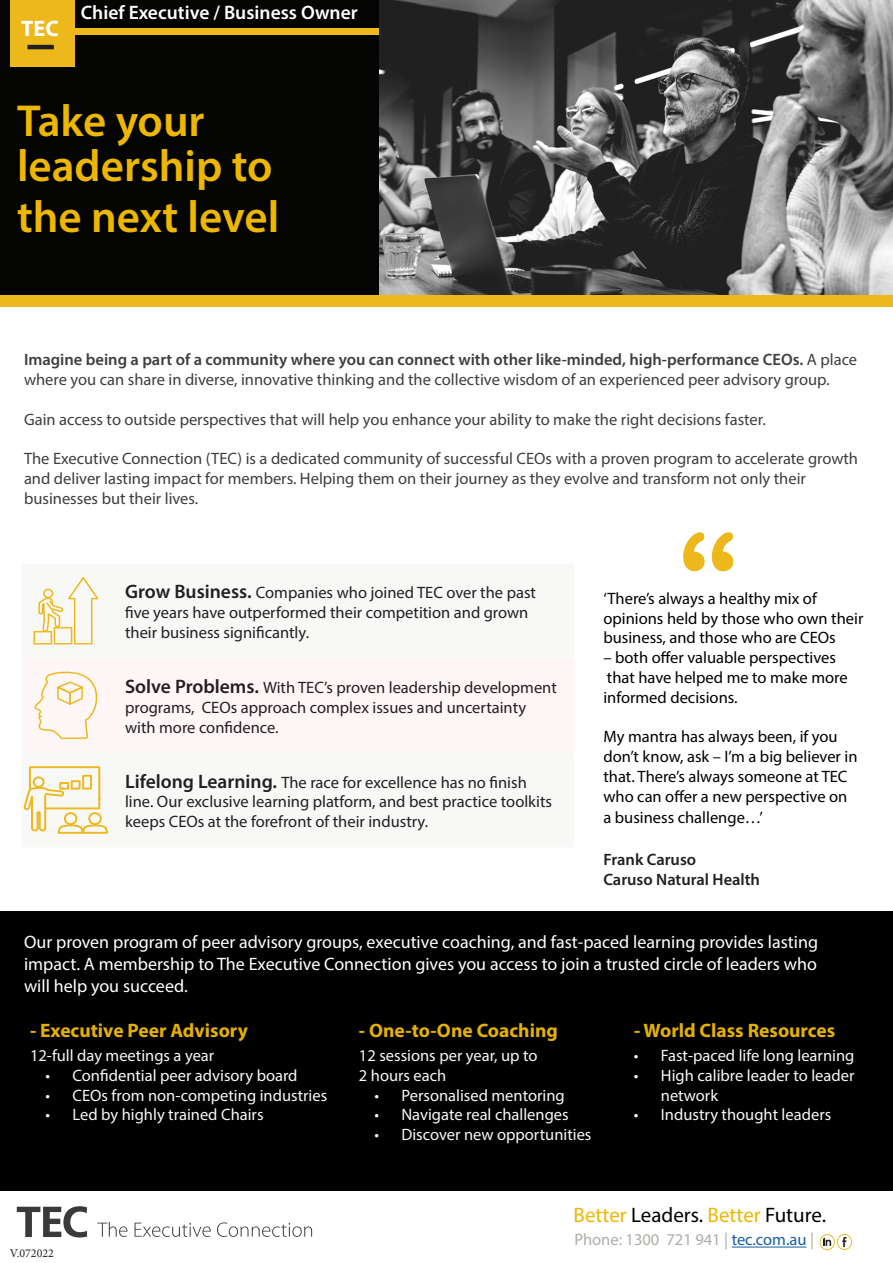
<style>
.page{position:relative;width:893px;height:1263px;background:#fff}
.page>*{position:absolute;margin:0;border:0;box-sizing:border-box;transform-origin:0 0}
.t1{font:133.5px "Arial Rounded MT Bold";color:#edb81b}
.t2{font:600 45px/45px "Myriad Pro";color:#edb700}
.t3{font:700 22.5px "Myriad Pro";color:#fff}
.t4{font:21px "Myriad Pro";color:#000}
.t5{font:700 19.5px "Myriad Pro";color:#edb700}
.t6{font:600 19.5px "Myriad Pro";color:#fff}
.t7{font:18px/21.6px "Myriad Pro";color:#fff;text-align:justify}
.t8{font:16.5px/19.8px "Myriad Pro";color:#3e3e3f}
.t9{font:16.5px/19.8px "Myriad Pro";color:#231f20}
.t10{font:16.5px/19.8px "Myriad Pro";color:#fff}
.t11{font:16.5px/19.8px "Myriad Pro";color:#000}
.t12{font:600 16.5px/19.8px "Myriad Pro";color:#231f20}
.t13{font:16.5px "Myriad Pro";color:#abafa6}
.t14{font:12px "Minion Pro";color:#231f20}
.s1{font-weight:600}
.s2{font-weight:600;font-size:19.5px}
.s3{color:#edb700}
.s4{color:#175d9e}
</style>
<div class="page">
<svg style="left:379px;top:0;width:514px;height:295px;background:#5c5c5c"></svg>
<div style="left:0;top:911px;width:893px;height:280px;background:#000"></div>
<svg style="left:34px;top:577px;width:64px;height:67px"></svg>
<svg style="left:34px;top:671px;width:64px;height:68px"></svg>
<svg style="left:23px;top:766px;width:85px;height:68px"></svg>
<hr style="left:732px;top:1246px;width:74px;height:1px;background:#175d9e">
<svg style="left:820px;top:1234px;width:32px;height:16px"></svg>
<svg style="left:17px;top:1206px;width:70px;height:31px"></svg>
<svg style="left:97px;top:1222px;width:30px;height:15px"></svg>
<svg style="left:135px;top:1223px;width:76px;height:14px"></svg>
<svg style="left:217px;top:1222px;width:95px;height:15px"></svg>
<div style="left:0;top:0;width:379px;height:301px;background:#040503"></div>
<div style="left:11px;top:0;width:64px;height:66px;background:#edb81b"></div>
<div style="left:75px;top:0;width:304px;height:35px;background:#edb81b"></div>
<div style="left:75px;top:0;width:304px;height:28px;background:#040503"></div>
<hr style="left:28px;top:45px;width:26px;height:4px;background:#231f20">
<div style="left:0;top:295px;width:893px;height:12px;background:#edb81b"></div>
<p class="t3" style="left:21px;top:14px;width:39px">TEC</p>
<p class="t6" style="left:81px;top:0;width:278px">Chief Executive / Business Owner</p>
<p class="t2" style="left:17px;top:97px;width:257px">Take your leadership to</p>
<p class="t2" style="left:17px;top:193px;width:264px">the next level</p>
<p class="t8" style="left:24px;top:350px;width:835px"><span class="s1">Imagine being a part of a community where you can connect with other like-minded, high-performance CEOs.</span> A place where you can share in diverse, innovative thinking and the collective wisdom of an experienced peer advisory group.</p>
<p class="t8" style="left:24px;top:409px;width:743px">Gain access to outside perspectives that will help you enhance your ability to make the right decisions faster.</p>
<p class="t8" style="left:24px;top:449px;width:836px">The Executive Connection (TEC) is a dedicated community of successful CEOs with a proven program to accelerate growth and deliver lasting impact for members. Helping them on their journey as they evolve and transform not only their businesses but their lives.</p>
<p class="t9" style="left:125px;top:583px;width:412px"><span class="s2">Grow Business.</span> Companies who joined TEC over the past five years have outperformed their competition and grown their business significantly.</p>
<p class="t9" style="left:125px;top:677px;width:433px"><span class="s2">Solve Problems.</span> With TEC’s proven leadership development programs, CEOs approach complex issues and uncertainty with more confidence.</p>
<p class="t9" style="left:125px;top:772px;width:429px"><span class="s2">Lifelong Learning.</span> The race for excellence has no finish line. Our exclusive learning platform, and best practice toolkits keeps CEOs at the forefront of their industry.</p>
<p class="t1" style="left:677px;top:503px;width:63px">“</p>
<p class="t11" style="left:603px;top:588px;width:261px">‘There’s always a healthy mix of opinions held by those who own their business, and those who are CEOs</p>
<p class="t11" style="left:603px;top:647px;width:246px">– both offer valuable perspectives that have helped me to make more informed decisions.</p>
<p class="t11" style="left:603px;top:727px;width:256px">My mantra has always been, if you don’t know, ask – I’m a big believer in that. There’s always someone at TEC who can offer a new perspective on</p>
<p class="t11" style="left:603px;top:808px;width:161px">a business challenge…’</p>
<p class="t12" style="left:603px;top:849px;width:158px">Frank Caruso<br>Caruso Natural Health</p>
<p class="t7" style="left:24px;top:931px;width:796px">Our proven program of peer advisory groups, executive coaching, and fast-paced learning provides lasting impact. A membership to The Executive Connection gives you access to join a trusted circle of leaders who will help you succeed.</p>
<p class="t5" style="left:30px;top:1018px;width:219px">- Executive Peer Advisory</p>
<p class="t10" style="left:30px;top:1045px;width:186px">12-full day meetings a year</p>
<p class="t10" style="left:46px;top:1065px;width:254px">• Confidential peer advisory board</p>
<p class="t10" style="left:46px;top:1085px;width:283px">• CEOs from non-competing industries</p>
<p class="t10" style="left:46px;top:1105px;width:220px">• Led by highly trained Chairs</p>
<p class="t14" style="left:10px;top:1245px;width:46px">V.072022</p>
<p class="t5" style="left:359px;top:1018px;width:200px">- One-to-One Coaching</p>
<p class="t10" style="left:359px;top:1045px;width:180px">12 sessions per year, up to<br>2 hours each</p>
<p class="t10" style="left:374px;top:1085px;width:192px">• Personalised mentoring</p>
<p class="t10" style="left:374px;top:1105px;width:196px">• Navigate real challenges</p>
<p class="t10" style="left:374px;top:1124px;width:218px">• Discover new opportunities</p>
<p class="t5" style="left:634px;top:1018px;width:203px">- World Class Resources</p>
<p class="t10" style="left:634px;top:1045px;width:222px">• Fast-paced life long learning</p>
<p class="t10" style="left:661px;top:1065px;width:195px;text-indent:-27px">• High calibre leader to leader network</p>
<p class="t10" style="left:634px;top:1105px;width:199px">• Industry thought leaders</p>
<p class="t4" style="left:574px;top:1202px;width:254px"><span class="s3">Better</span> Leaders. <span class="s3">Better</span> Future.</p>
<p class="t13" style="left:574px;top:1230px;width:241px">Phone: 1300 721 941 | <span class="s4">tec.com.au</span> |</p>
</div>
